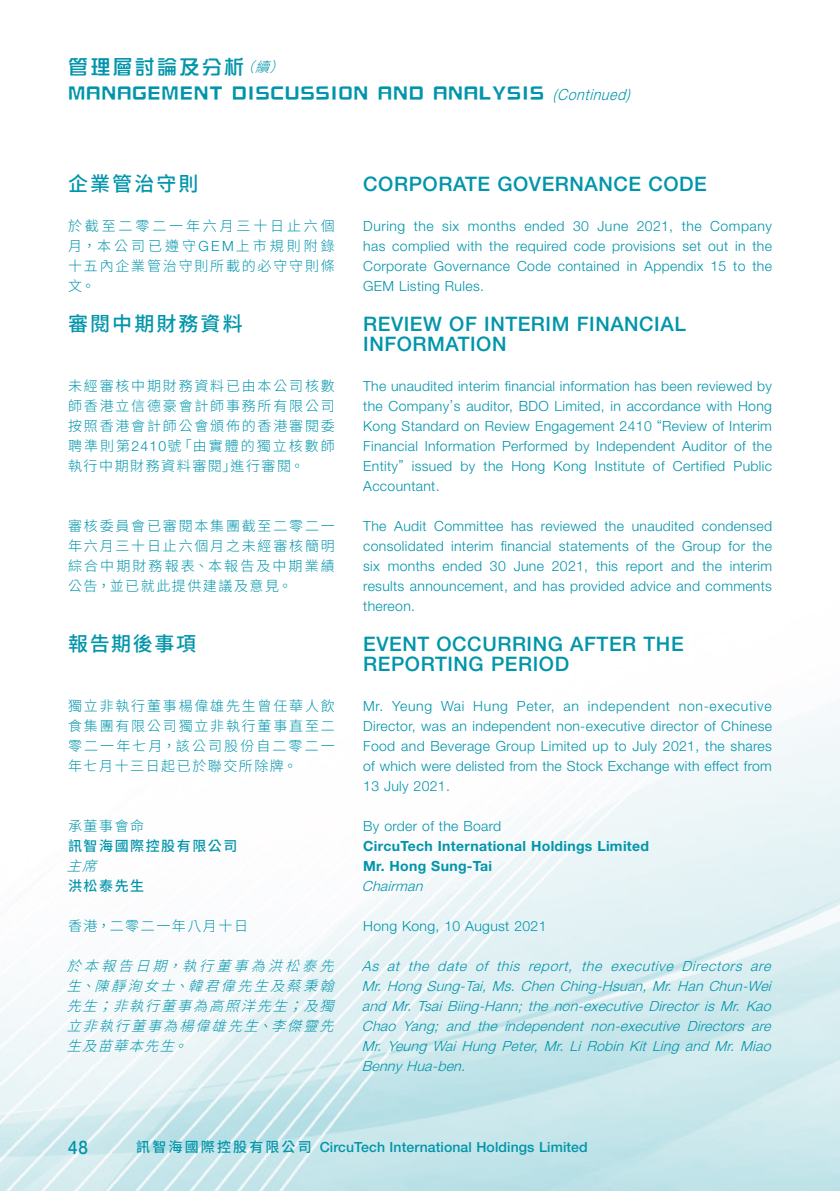
<style>
.page{position:relative;width:840px;height:1191px;background:#fff}
.page>*{position:absolute;margin:0;border:0;box-sizing:border-box;transform-origin:0 0}
.t1{font:22px "DF Zong Yi Std W5";letter-spacing:.06em;color:#0095aa;scale:.91 1}
.Heading_1{font:500 20px/20px "Helvetica Neue LT Std";letter-spacing:.03em;color:#0095aa}
.C_Heading_1{font:500 20px "Source Han Sans TC";letter-spacing:.105em;color:#0095aa}
.t2{font:20px "DF Zong Yi Std W5";letter-spacing:.115em;color:#0095aa}
.Heading_1-2{font:500 20px "Source Han Sans TC";letter-spacing:.08em;color:#0095aa}
.t3{font:500 18.8px "Helvetica Neue LT Std";color:#0095aa;scale:.91 1}
.Body_Text{font:300 14px/20px "Helvetica Neue LT Std";letter-spacing:.025em;color:#0095aa;text-align:justify}
.C_Body_Text{font:300 14px/20px "Source Han Sans TC";letter-spacing:.125em;color:#0095aa;text-align:justify}
.Body_Text-2{font:italic 300 14px/20px "Helvetica Neue LT Std";color:#0095aa;text-align:justify}
.C_Body_Text-2{font:italic 300 14px/20px "Source Han Sans TC";color:#0095aa;text-align:justify}
.Body_Text-3{font:700 14px "Helvetica Neue LT Std";letter-spacing:.025em;color:#0095aa}
.t4{font:500 14px "Helvetica Neue LT Std";letter-spacing:.01em;color:#0095aa}
.C_Body_Text-3{font:500 14px "Source Han Sans TC";letter-spacing:.11em;color:#0095aa}
.s1{font-family:"Source Han Sans TC";font-weight:300;font-style:italic;font-size:14px}
.s2{font-family:"Helvetica Neue LT Std";font-weight:300;font-style:italic;font-size:15.4px}
.s3{font-family:"Helvetica Neue LT Std"}
.s4{font-family:"Source Han Sans TC"}
</style>
<div class="page">
<img style="left:0;top:709px;width:839px;height:482px">
<h2 class="t2" style="left:68px;top:56px;width:228px">管理層討論及分析<span class="s1">（續）</span></h2>
<h1 class="t1" style="left:68px;top:80px;width:618px">MANAGEMENT DISCUSSION AND ANALYSIS <span class="s2">(Continued)</span></h1>
<p class="C_Heading_1" style="left:68px;top:172px;width:132px">企業管治守則</p>
<p class="C_Body_Text" style="left:68px;top:216px;width:268px">於截至二零二一年六月三十日止六個月，本公司已遵守<span class="s3">GEM</span>上市規則附錄十五內企業管治守則所載的必守守則條文。</p>
<p class="C_Heading_1" style="left:68px;top:312px;width:176px">審閱中期財務資料</p>
<p class="C_Body_Text" style="left:68px;top:376px;width:268px">未經審核中期財務資料已由本公司核數師香港立信德豪會計師事務所有限公司按照香港會計師公會頒佈的香港審閱委聘準則第<span class="s3">2410</span>號「由實體的獨立核數師執行中期財務資料審閱」進行審閱。</p>
<p class="C_Body_Text" style="left:68px;top:516px;width:268px">審核委員會已審閱本集團截至二零二一年六月三十日止六個月之未經審核簡明綜合中期財務報表、本報告及中期業績公告，並已就此提供建議及意見。</p>
<p class="Heading_1-2" style="left:68px;top:632px;width:129px">報告期後事項</p>
<p class="C_Body_Text" style="left:68px;top:696px;width:268px">獨立非執行董事楊偉雄先生曾任華人飲食集團有限公司獨立非執行董事直至二零二一年七月，該公司股份自二零二一年七月十三日起已於聯交所除牌。</p>
<p class="C_Body_Text" style="left:68px;top:816px;width:78px">承董事會命</p>
<p class="C_Body_Text-3" style="left:68px;top:837px;width:171px">訊智海國際控股有限公司</p>
<p class="C_Body_Text-2" style="left:67px;top:856px;width:42px">主席</p>
<p class="C_Body_Text-3" style="left:68px;top:877px;width:78px">洪松泰先生</p>
<p class="C_Body_Text" style="left:68px;top:916px;width:181px">香港，二零二一年八月十日</p>
<p class="C_Body_Text-2" style="left:67px;top:956px;width:279px">於本報告日期，執行董事為洪松泰先生、陳靜洵女士、韓君偉先生及蔡秉翰先生；非執行董事為高照洋先生；及獨立非執行董事為楊偉雄先生、李傑靈先生及苗華本先生。</p>
<p class="Heading_1" style="left:363px;top:173px;width:345px">CORPORATE GOVERNANCE CODE</p>
<p class="Body_Text" style="left:363px;top:215px;width:410px">During the six months ended 30 June 2021, the Company has complied with the required code provisions set out in the Corporate Governance Code contained in Appendix 15 to the GEM Listing Rules.</p>
<p class="Heading_1" style="left:363px;top:313px;width:324px">REVIEW OF INTERIM FINANCIAL<br>INFORMATION</p>
<p class="Body_Text" style="left:363px;top:375px;width:410px">The unaudited interim financial information has been reviewed by the Company’s auditor, BDO Limited, in accordance with Hong Kong Standard on Review Engagement 2410 “Review of Interim Financial Information Performed by Independent Auditor of the Entity” issued by the Hong Kong Institute of Certified Public Accountant.</p>
<p class="Body_Text" style="left:363px;top:515px;width:410px">The Audit Committee has reviewed the unaudited condensed consolidated interim financial statements of the Group for the six months ended 30 June 2021, this report and the interim results announcement, and has provided advice and comments thereon.</p>
<p class="Heading_1" style="left:363px;top:633px;width:322px">EVENT OCCURRING AFTER THE<br>REPORTING PERIOD</p>
<p class="Body_Text" style="left:363px;top:695px;width:410px">Mr. Yeung Wai Hung Peter, an independent non-executive Director, was an independent non-executive director of Chinese Food and Beverage Group Limited up to July 2021, the shares of which were delisted from the Stock Exchange with effect from 13 July 2021.</p>
<p class="Body_Text" style="left:363px;top:815px;width:139px">By order of the Board</p>
<p class="Body_Text-3" style="left:363px;top:837px;width:287px">CircuTech International Holdings Limited</p>
<p class="Body_Text-3" style="left:363px;top:857px;width:130px">Mr. Hong Sung-Tai</p>
<p class="Body_Text-2" style="left:361px;top:875px;width:66px">Chairman</p>
<p class="Body_Text" style="left:363px;top:915px;width:185px">Hong Kong, 10 August 2021</p>
<p class="Body_Text-2" style="left:361px;top:955px;width:414px">As at the date of this report, the executive Directors are Mr. Hong Sung-Tai, Ms. Chen Ching-Hsuan, Mr. Han Chun-Wei and Mr. Tsai Biing-Hann; the non-executive Director is Mr. Kao Chao Yang; and the independent non-executive Directors are Mr. Yeung Wai Hung Peter, Mr. Li Robin Kit Ling and Mr. Miao Benny Hua-ben.</p>
<h3 class="t3" style="left:68px;top:1136px;width:23px">48</h3>
<p class="t4" style="left:136px;top:1138px;width:453px"><span class="s4">訊智海國際控股有限公司</span> CircuTech International Holdings Limited</p>
</div>
